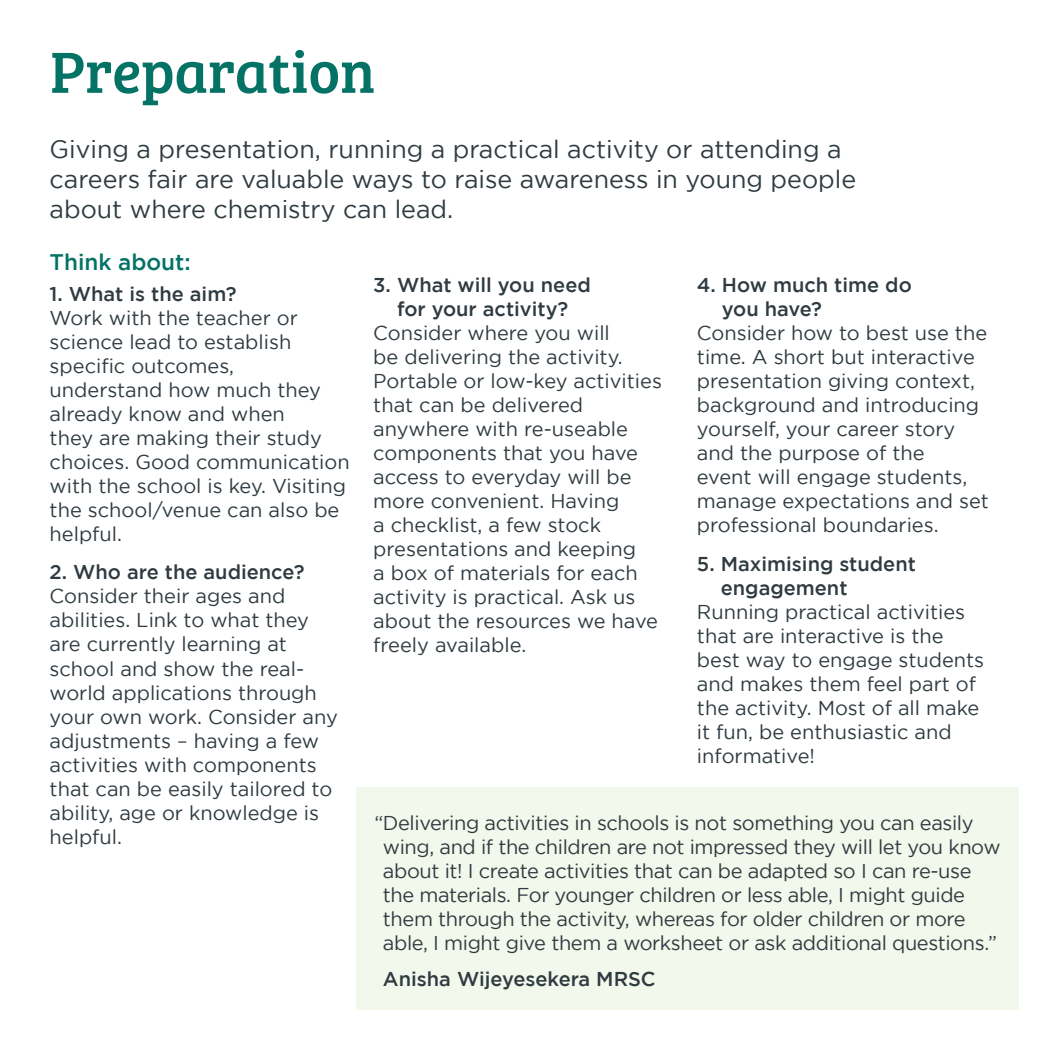
<style>
.page{position:relative;width:1049px;height:1049px;background:#fff}
.page>*{position:absolute;margin:0;border:0;box-sizing:border-box;transform-origin:0 0}
.t1{font:60px "Bree Serif";color:#057266}
.Intro_Text{font:25px/30px "Gotham";color:#2f3b41}
.Sub_Header{font:500 22.5px "Gotham";color:#057266}
.CTA{font:20px/24px "Gotham";color:#2f3b41}
.Body{font:20px/24px "Gotham";letter-spacing:-.02em;color:#2f3b41}
.CTA-2{font:500 20px/24px "Gotham";color:#2f3b41}
.Body-2{font:500 20px "Gotham";color:#2f3b41}
</style>
<div class="page">
<div style="left:356px;top:787px;width:662px;height:223px;background:#f2f8eb"></div>
<p class="t1" style="left:50px;top:27px;width:327px">Preparation</p>
<p class="Intro_Text" style="left:50px;top:134px;width:808px">Giving a presentation, running a practical activity or attending a careers fair are valuable ways to raise awareness in young people about where chemistry can lead.</p>
<p class="Sub_Header" style="left:50px;top:249px;width:143px">Think about:</p>
<p class="CTA-2" style="left:50px;top:282px;width:188px">1. What is the aim?</p>
<p class="CTA" style="left:50px;top:306px;width:301px">Work with the teacher or science lead to establish specific outcomes, understand how much they already know and when<br>they are making their study choices. Good communication with the school is key. Visiting the school/venue can also be helpful.</p>
<p class="CTA-2" style="left:50px;top:560px;width:256px">2. Who are the audience?</p>
<p class="CTA" style="left:50px;top:584px;width:290px">Consider their ages and abilities. Link to what they are currently learning at school and show the real&shy;world applications through your own work. Consider any adjustments – having a few activities with components that can be easily tailored to ability, age or knowledge is helpful.</p>
<p class="CTA-2" style="left:373px;top:273px;width:219px;text-align:center">3. What will you need for your activity?</p>
<p class="CTA" style="left:373px;top:321px;width:290px">Consider where you will<br>be delivering the activity.<br>Portable or low-key activities that can be delivered anywhere with re-useable components that you have access to everyday will be more convenient. Having<br>a checklist, a few stock presentations and keeping<br>a box of materials for each activity is practical. Ask us about the resources we have freely available.</p>
<p class="CTA-2" style="left:722px;top:273px;width:191px;text-indent:-25px">4. How much time do you have?</p>
<p class="CTA" style="left:697px;top:321px;width:294px">Consider how to best use the time. A short but interactive presentation giving context, background and introducing yourself, your career story and the purpose of the<br>event will engage students, manage expectations and set professional boundaries.</p>
<p class="CTA-2" style="left:721px;top:551px;width:197px;text-indent:-24px">5. Maximising student engagement</p>
<p class="CTA" style="left:697px;top:599px;width:289px">Running practical activities that are interactive is the best way to engage students and makes them feel part of the activity. Most of all make it fun, be enthusiastic and informative!</p>
<p class="Body" style="left:383px;top:810px;width:619px;text-indent:-8px">“Delivering activities in schools is not something you can easily wing, and if the children are not impressed they will let you know about it! I create activities that can be adapted so I can re-use the materials. For younger children or less able, I might guide them through the activity, whereas for older children or more able, I might give them a worksheet or ask additional questions.”</p>
<p class="Body-2" style="left:383px;top:967px;width:274px">Anisha Wijeyesekera MRSC</p>
</div>
